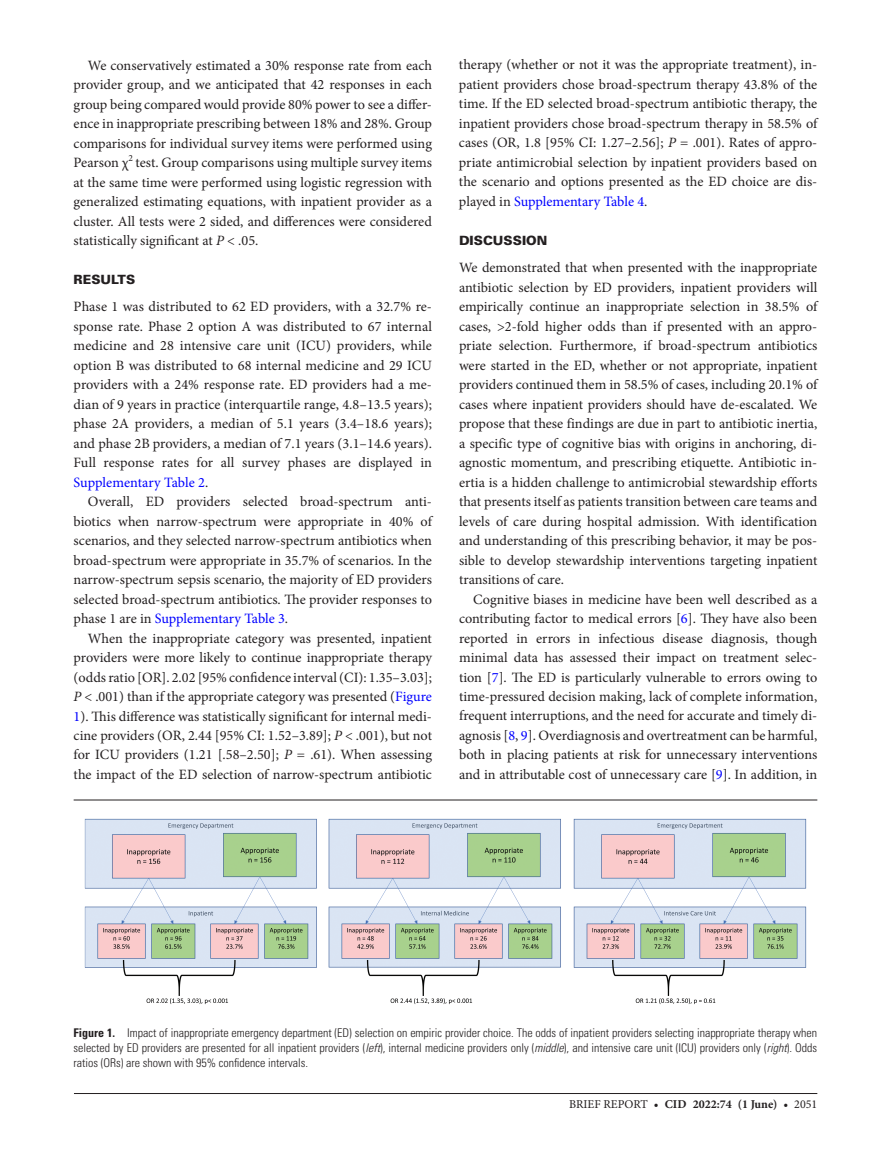
<style>
.page{position:relative;width:891px;height:1174px;background:#fff}
.page>*{position:absolute;margin:0;border:0;box-sizing:border-box;transform-origin:0 0}
.t1{font:14.25px/19.5px "Minion Pro";color:#231f20;text-align:justify}
.t2{font:900 12.75px "Univers LT Std";color:#231f20}
.t3{font:300 condensed 12px/15px "Univers LT Std";color:#231f20;text-align:justify}
.t4{font:700 12px "Minion Pro";color:#231f20}
.s1{font-style:italic}
.s2{color:#00f}
.s3{font-weight:700}
.s4{font-weight:400}
</style>
<div class="page">
<hr style="left:74px;top:1093px;width:743px;height:1px;background:#231f20">
<img style="left:85px;top:818px;width:721px;height:187px">
<hr style="left:74px;top:800px;width:743px;height:1px;background:#231f20">
<p class="t1" style="left:74px;top:55px;width:360px;text-indent:14px">We conservatively estimated a 30% response rate from each provider group, and we anticipated that 42 responses in each group being compared would provide 80% power to see a differ&shy;ence in inappropriate prescribing between 18% and 28%. Group comparisons for individual survey items were performed using Pearson χ<sup>2</sup> test. Group comparisons using multiple survey items at the same time were performed using logistic regression with generalized estimating equations, with inpatient provider as a cluster. All tests were 2 sided, and differences were considered statistically significant at <span class="s1">P</span> &lt; .05.</p>
<p class="t2" style="left:74px;top:272px;width:63px">RESULTS</p>
<p class="t1" style="left:74px;top:297px;width:360px">Phase 1 was distributed to 62 ED providers, with a 32.7% re&shy;sponse rate. Phase 2 option A was distributed to 67 internal medicine and 28 intensive care unit (ICU) providers, while option B was distributed to 68 internal medicine and 29 ICU providers with a 24% response rate. ED providers had a me&shy;dian of 9 years in practice (interquartile range, 4.8–13.5 years); phase 2A providers, a median of 5.1 years (3.4–18.6 years); and phase 2B providers, a median of 7.1 years (3.1–14.6 years).<br>Full response rates for all survey phases are displayed in <span class="s2">Supplementary Table 2</span>.</p>
<p class="t1" style="left:74px;top:492px;width:360px;text-indent:14px">Overall, ED providers selected broad-spectrum anti&shy;biotics when narrow-spectrum were appropriate in 40% of scenarios, and they selected narrow-spectrum antibiotics when broad-spectrum were appropriate in 35.7% of scenarios. In the narrow-spectrum sepsis scenario, the majority of ED providers selected broad-spectrum antibiotics. The provider responses to phase 1 are in <span class="s2">Supplementary Table 3</span>.</p>
<p class="t1" style="left:74px;top:628px;width:360px;text-indent:14px">When the inappropriate category was presented, inpatient providers were more likely to continue inappropriate therapy (odds ratio [OR]. 2.02 [95% confidence interval (CI): 1.35–3.03]; <span class="s1">P</span> &lt; .001) than if the appropriate category was presented (<span class="s2">Figure 1</span>). This difference was statistically significant for internal medi&shy;cine providers (OR, 2.44 [95% CI: 1.52–3.89]; <span class="s1">P</span> &lt; .001), but not for ICU providers (1.21 [.58–2.50]; <span class="s1">P</span> = .61). When assessing the impact of the ED selection of narrow-spectrum antibiotic</p>
<p class="t1" style="left:459px;top:55px;width:360px">therapy (whether or not it was the appropriate treatment), in&shy;patient providers chose broad-spectrum therapy 43.8% of the time. If the ED selected broad-spectrum antibiotic therapy, the inpatient providers chose broad-spectrum therapy in 58.5% of cases (OR, 1.8 [95% CI: 1.27–2.56]; <span class="s1">P</span> = .001). Rates of appro&shy;priate antimicrobial selection by inpatient providers based on the scenario and options presented as the ED choice are dis&shy;played in <span class="s2">Supplementary Table 4</span>.</p>
<p class="t2" style="left:459px;top:233px;width:90px">DISCUSSION</p>
<p class="t1" style="left:459px;top:258px;width:360px">We demonstrated that when presented with the inappropriate antibiotic selection by ED providers, inpatient providers will empirically continue an inappropriate selection in 38.5% of cases, &gt;2-fold higher odds than if presented with an appro&shy;priate selection. Furthermore, if broad-spectrum antibiotics were started in the ED, whether or not appropriate, inpatient providers continued them in 58.5% of cases, including 20.1% of cases where inpatient providers should have de-escalated. We propose that these findings are due in part to antibiotic inertia, a specific type of cognitive bias with origins in anchoring, di&shy;agnostic momentum, and prescribing etiquette. Antibiotic in&shy;ertia is a hidden challenge to antimicrobial stewardship efforts that presents itself as patients transition between care teams and levels of care during hospital admission. With identification and understanding of this prescribing behavior, it may be pos&shy;sible to develop stewardship interventions targeting inpatient transitions of care.</p>
<p class="t1" style="left:459px;top:589px;width:360px;text-indent:14px">Cognitive biases in medicine have been well described as a contributing factor to medical errors [<span class="s2">6</span>]. They have also been reported in errors in infectious disease diagnosis, though minimal data has assessed their impact on treatment selec&shy;tion [<span class="s2">7</span>]. The ED is particularly vulnerable to errors owing to time-pressured decision making, lack of complete information, frequent interruptions, and the need for accurate and timely di&shy;agnosis [<span class="s2">8</span>, <span class="s2">9</span>]. Overdiagnosis and overtreatment can be harmful, both in placing patients at risk for unnecessary interventions and in attributable cost of unnecessary care [<span class="s2">9</span>]. In addition, in</p>
<p class="t3" style="left:74px;top:1026px;width:745px"><span class="s3">Figure 1.</span> Impact of inappropriate emergency department (ED) selection on empiric provider choice. The odds of inpatient providers selecting inappropriate therapy when selected by ED providers are presented for all inpatient providers (<span class="s1">left</span>), internal medicine providers only (<span class="s1">middle</span>), and intensive care unit (ICU) providers only (<span class="s1">right</span>). Odds ratios (ORs) are shown with 95% confidence intervals.</p>
<p class="t4" style="left:569px;top:1095px;width:250px"><span class="s4">BRIEF REPORT</span> • CID 2022:74 (1 June) • <span class="s4">2051</span></p>
</div>
